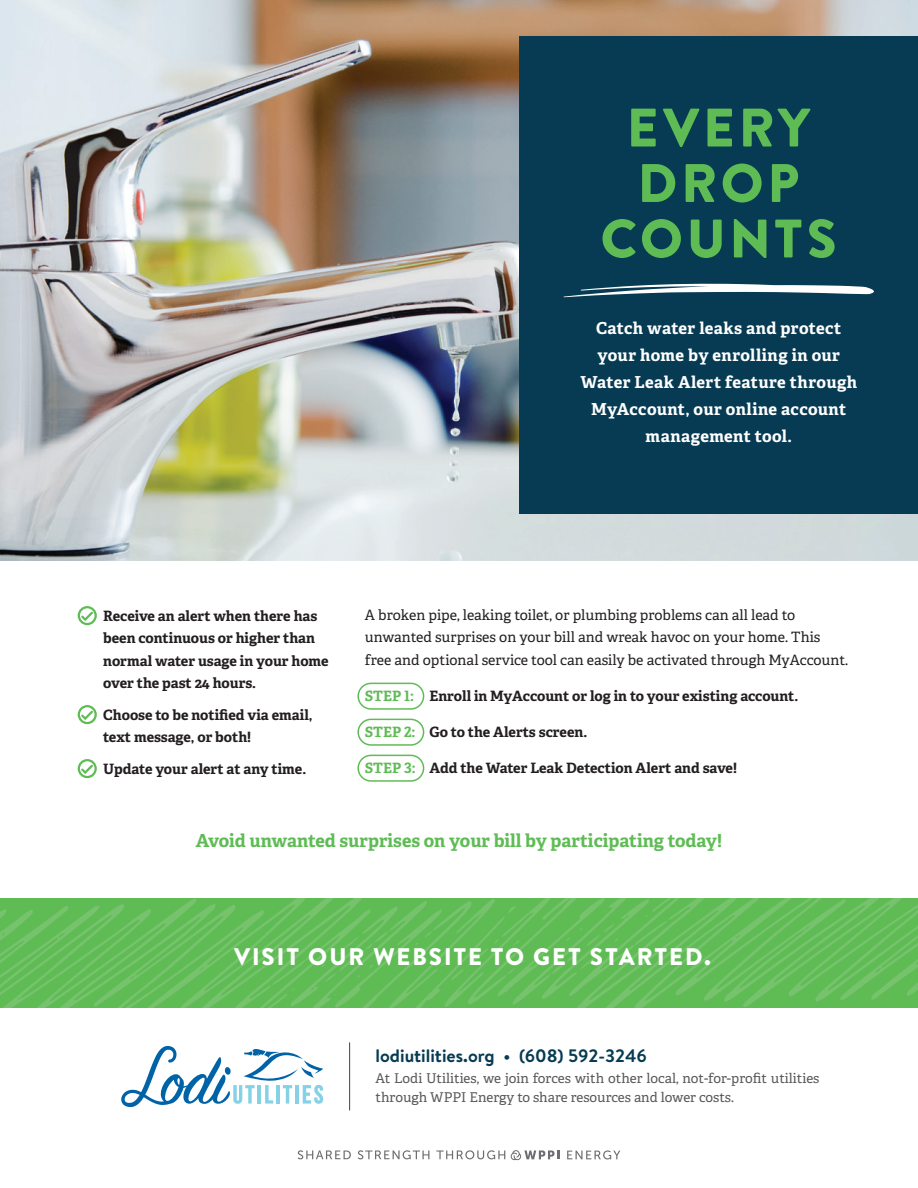
<style>
.page{position:relative;width:918px;height:1188px;background:#fff}
.page>*{position:absolute;margin:0;border:0;box-sizing:border-box;transform-origin:0 0}
.t1{font:900 54.15px/55.5px "Brandon Text";letter-spacing:.07em;color:#5fbc55;text-align:center}
.t2{font:900 24px "Brandon Text";letter-spacing:.08em;color:#fff}
.t3{font:700 18px "Adelle";color:#5fbc55}
.t4{font:700 18px "Brandon Text";color:#073b53}
.t5{font:700 16.5px/27px "Adelle";letter-spacing:.02em;color:#fff;text-align:center}
.t6{font:700 14.25px/22.5px "Adelle";color:#231f20}
.t7{font:14.25px/22.5px "Adelle";color:#231f20}
.t8{font:13.5px/19.5px "Adelle";color:#57585a}
.s1{color:#5fbc55}
</style>
<div class="page">
<img style="left:0;top:0;width:918px;height:561px">
<div style="left:519px;top:37px;width:399px;height:477px;background:#073b53"></div>
<svg style="left:563px;top:283px;width:311px;height:14px"></svg>
<svg style="left:0;top:898px;width:918px;height:110px;background:#64bd5a"></svg>
<div style="left:357px;top:683px;width:67px;height:27px;border:2px solid #5fbc55;border-radius:13px"></div>
<div style="left:357px;top:719px;width:67px;height:27px;border:2px solid #5fbc55;border-radius:13px"></div>
<div style="left:357px;top:755px;width:67px;height:27px;border:2px solid #5fbc55;border-radius:13px"></div>
<svg style="left:121px;top:1046px;width:202px;height:61px"></svg>
<hr style="left:349px;top:1043px;width:1px;height:67px;background:#57585a">
<svg style="left:298px;top:1150px;width:53px;height:9px"></svg>
<svg style="left:358px;top:1150px;width:71px;height:9px"></svg>
<svg style="left:436px;top:1150px;width:69px;height:9px"></svg>
<svg style="left:567px;top:1150px;width:53px;height:10px"></svg>
<svg style="left:511px;top:1150px;width:48px;height:10px"></svg>
<div style="left:78px;top:606px;width:19px;height:19px;border:2px solid #5fbc55;border-radius:50%"></div>
<svg style="left:79px;top:610px;width:16px;height:13px"></svg>
<div style="left:78px;top:705px;width:19px;height:19px;border:2px solid #5fbc55;border-radius:50%"></div>
<svg style="left:79px;top:709px;width:16px;height:13px"></svg>
<div style="left:78px;top:759px;width:19px;height:19px;border:2px solid #5fbc55;border-radius:50%"></div>
<svg style="left:79px;top:763px;width:16px;height:13px"></svg>
<h1 class="t1" style="left:600px;top:99px;width:238px">EVERY<br>DROP<br>COUNTS</h1>
<p class="t5" style="left:580px;top:315px;width:278px">Catch water leaks and protect your home by enrolling in our<br>Water Leak Alert feature through<br>MyAccount, our online account management tool.</p>
<p class="t6" style="left:103px;top:604px;width:227px">Receive an alert when there has been continuous or higher than normal water usage in your home over the past 24 hours.</p>
<p class="t6" style="left:103px;top:703px;width:211px">Choose to be notified via email, text message, or both!</p>
<p class="t6" style="left:103px;top:757px;width:205px">Update your alert at any time.</p>
<p class="t7" style="left:365px;top:604px;width:485px">A broken pipe, leaking toilet, or plumbing problems can all lead to unwanted surprises on your bill and wreak havoc on your home. This free and optional service tool can easily be activated through MyAccount.</p>
<p class="t6" style="left:365px;top:685px;width:435px"><span class="s1">STEP 1:</span> Enroll in MyAccount or log in to your existing account.</p>
<p class="t6" style="left:365px;top:721px;width:224px"><span class="s1">STEP 2:</span> Go to the Alerts screen.</p>
<p class="t6" style="left:365px;top:757px;width:374px"><span class="s1">STEP 3:</span> Add the Water Leak Detection Alert and save!</p>
<p class="t3" style="left:196px;top:829px;width:528px">Avoid unwanted surprises on your bill by participating today!</p>
<h2 class="t2" style="left:234px;top:939px;width:478px">VISIT OUR WEBSITE TO GET STARTED.</h2>
<p class="t4" style="left:376px;top:1043px;width:273px">lodiutilities.org • (608) 592-3246</p>
<p class="t8" style="left:376px;top:1068px;width:445px">At Lodi Utilities, we join forces with other local, not-for-profit utilities through WPPI Energy to share resources and lower costs.</p>
</div>
